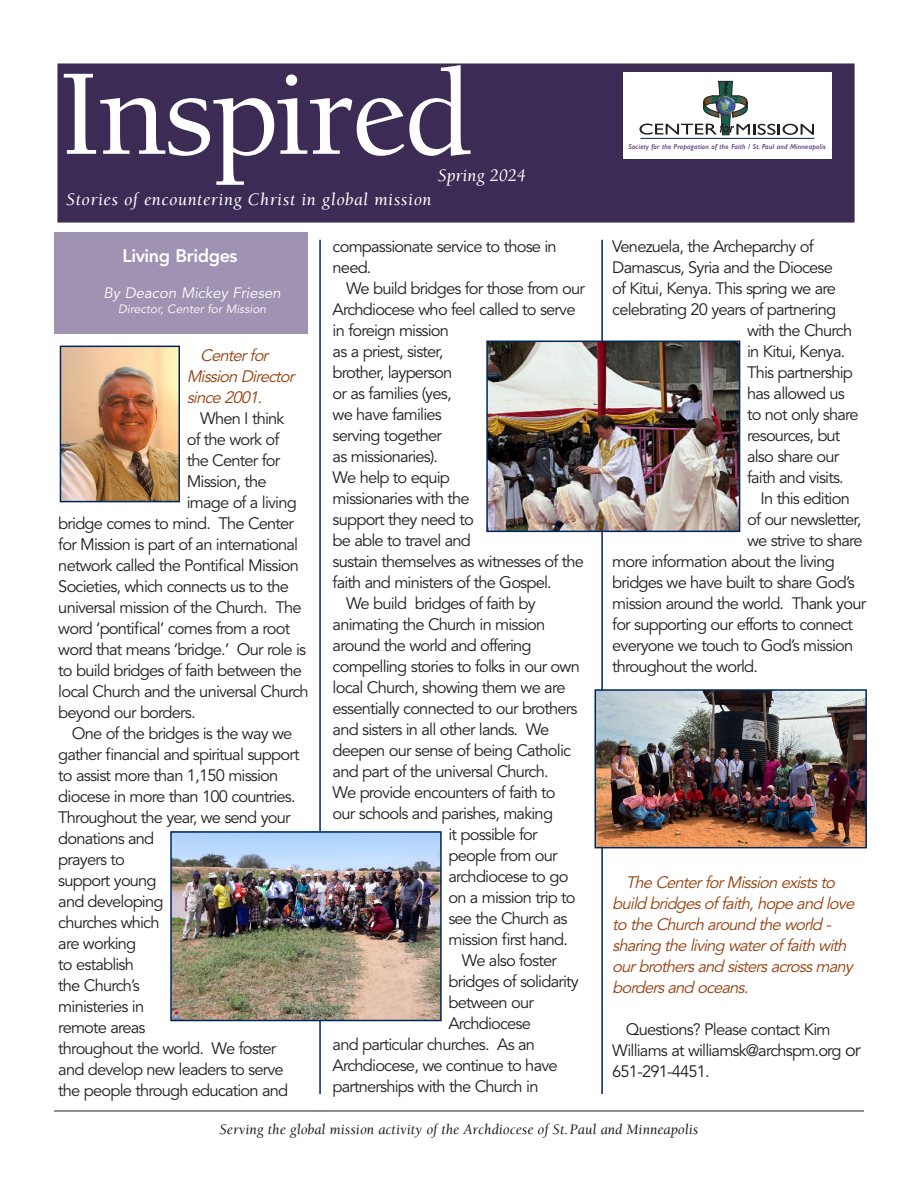
<style>
.page{position:relative;width:918px;height:1188px;background:#fff}
.page>*{position:absolute;margin:0;border:0;box-sizing:border-box;transform-origin:0 0}
.t1{font:500 126px "Berkeley Std";letter-spacing:-.02em;color:#fff}
.t2{font:italic 18px "Berkeley Std";letter-spacing:.03em;color:#fff}
.t3{font:800 18px "Avenir LT Std";letter-spacing:-.02em;color:#fff}
.t4{font:italic 18px "Berkeley Std";color:#fff}
.t5{font:16.5px/21px "Avenir LT Std";letter-spacing:-.05em;color:#231f20}
.t6{font:italic 16.5px/21px "Avenir LT Std";letter-spacing:-.05em;color:#96400e}
.t7{font:italic 15px "Avenir LT Std";color:#fff}
.t8{font:italic 14.85px "Berkeley Std";color:#231f20}
.t9{font:italic 12px "Avenir LT Std";color:#fff}
.t10{font:italic 7.2px "Gill Sans";letter-spacing:.04em;color:#47186a}
.s1{font-size:18px}
</style>
<div class="page">
<div style="left:58px;top:64px;width:796px;height:158px;background:#3b2b55"></div>
<div style="left:57px;top:63px;width:798px;height:160px;border:2px solid #3b2b55"></div>
<hr style="left:319px;top:240px;width:2px;height:854px;background:#00255d">
<div style="left:54px;top:232px;width:253px;height:102px;background:#a092b2"></div>
<div style="left:623px;top:72px;width:209px;height:87px;background:#fff"></div>
<svg style="left:639px;top:81px;width:175px;height:55px"></svg>
<hr style="left:640px;top:138px;width:174px;height:1px;background:#00255d">
<img style="left:63px;top:349px;width:114px;height:150px">
<div style="left:60px;top:346px;width:120px;height:156px;border:2px solid #00255d"></div>
<hr style="left:601px;top:240px;width:2px;height:854px;background:#00255d">
<img style="left:173px;top:834px;width:266px;height:184px">
<div style="left:170px;top:831px;width:272px;height:190px;border:2px solid #00255d"></div>
<img style="left:489px;top:344px;width:248px;height:185px">
<div style="left:486px;top:341px;width:254px;height:191px;border:2px solid #00255d"></div>
<img style="left:598px;top:692px;width:266px;height:153px">
<div style="left:595px;top:689px;width:272px;height:159px;border:2px solid #00255d"></div>
<hr style="left:54px;top:1111px;width:810px;height:1px;background:#231f20">
<p class="t1" style="left:59px;top:47px;width:415px">Inspired</p>
<p class="t2" style="left:66px;top:190px;width:367px">Stories of encountering Christ in global mission</p>
<p class="t3" style="left:122px;top:245px;width:117px">Living Bridges</p>
<p class="t7" style="left:103px;top:284px;width:179px">By Deacon Mickey Friesen</p>
<p class="t9" style="left:118px;top:302px;width:149px">Director, Center for Mission</p>
<p class="t4" style="left:438px;top:165px;width:89px">Spring 2024</p>
<p class="t5" style="left:333px;top:237px;width:226px">compassionate service to those in need.</p>
<p class="t5" style="left:333px;top:279px;width:254px;text-indent:14px">We build bridges for those from our<br>Archdiocese who feel called to serve in foreign mission<br>as a priest, sister,<br>brother, layperson<br>or as families (yes,<br>we have families<br>serving together<br>as missionaries).<br>We help to equip<br>missionaries with the<br>support they need to<br>be able to travel and<br>sustain themselves as witnesses of the faith and ministers of the Gospel.</p>
<p class="t5" style="left:346px;top:594px;width:191px">We build bridges of faith by</p>
<p class="t5" style="left:333px;top:615px;width:214px">animating the Church in mission</p>
<p class="t5" style="left:333px;top:636px;width:201px">around the world and offering</p>
<p class="t5" style="left:333px;top:657px;width:249px">compelling stories to folks in our own</p>
<p class="t5" style="left:333px;top:678px;width:234px">local Church, showing them we are</p>
<p class="t5" style="left:333px;top:699px;width:246px">essentially connected to our brothers</p>
<p class="t5" style="left:333px;top:720px;width:218px">and sisters in all other lands. We</p>
<p class="t5" style="left:333px;top:741px;width:240px">deepen our sense of being Catholic</p>
<p class="t5" style="left:333px;top:762px;width:218px">and part of the universal Church.</p>
<p class="t5" style="left:333px;top:783px;width:225px">We provide encounters of faith to</p>
<p class="t5" style="left:333px;top:804px;width:222px">our schools and parishes, making</p>
<p class="t5" style="left:448px;top:825px;width:91px">it possible for</p>
<p class="t5" style="left:448px;top:846px;width:111px">people from our</p>
<p class="t5" style="left:448px;top:867px;width:122px">archdiocese to go</p>
<p class="t5" style="left:448px;top:888px;width:129px">on a mission trip to</p>
<p class="t5" style="left:448px;top:909px;width:121px">see the Church as</p>
<p class="t5" style="left:448px;top:930px;width:121px">mission first hand.</p>
<p class="t5" style="left:462px;top:951px;width:96px">We also foster</p>
<p class="t5" style="left:448px;top:972px;width:132px">bridges of solidarity</p>
<p class="t5" style="left:448px;top:993px;width:87px">between our</p>
<p class="t5" style="left:448px;top:1014px;width:84px">Archdiocese</p>
<p class="t5" style="left:333px;top:1035px;width:204px">and particular churches. As an</p>
<p class="t5" style="left:333px;top:1056px;width:227px">Archdiocese, we continue to have</p>
<p class="t5" style="left:333px;top:1077px;width:207px">partnerships with the Church in</p>
<p class="t6" style="left:187px;top:345px;width:113px;text-indent:14px">Centerfor<br>MissionDirector since2001.</p>
<p class="t5" style="left:200px;top:408px;width:86px">When I think</p>
<p class="t5" style="left:187px;top:429px;width:94px">of the work of</p>
<p class="t5" style="left:187px;top:450px;width:95px">the Center for</p>
<p class="t5" style="left:187px;top:471px;width:82px">Mission, the</p>
<p class="t5" style="left:187px;top:492px;width:112px">image of a living</p>
<p class="t5" style="left:58px;top:513px;width:237px">bridge comes to mind. The Center</p>
<p class="t5" style="left:58px;top:534px;width:241px">for Mission is part of an international</p>
<p class="t5" style="left:58px;top:555px;width:242px">network called the Pontifical Mission</p>
<p class="t5" style="left:58px;top:576px;width:232px">Societies, which connects us to the</p>
<p class="t5" style="left:58px;top:597px;width:245px">universal mission of the Church. The</p>
<p class="t5" style="left:58px;top:618px;width:234px">word ‘pontifical’ comes from a root</p>
<p class="t5" style="left:58px;top:639px;width:249px">word that means ‘bridge.’ Our role is</p>
<p class="t5" style="left:58px;top:660px;width:245px">to build bridges of faith between the</p>
<p class="t5" style="left:58px;top:681px;width:252px">local Church and the universal Church</p>
<p class="t5" style="left:58px;top:702px;width:139px">beyond our borders.</p>
<p class="t5" style="left:58px;top:723px;width:243px;text-indent:14px">One of the bridges is the way we gather financial and spiritual support to assist more than 1,150 mission diocese in more than 100 countries.<br>Throughout the year, we send your donations and<br>prayers to<br>support young<br>and developing<br>churches which<br>are working<br>to establish<br>the Church’s<br>ministeries in<br>remote areas<br>throughout the world. We foster and develop new leaders to serve the people through education and</p>
<p class="t10" style="left:629px;top:143px;width:199px">Society for the Propagation of the Faith / St. Paul and Minneapolis</p>
<p class="t5" style="left:612px;top:237px;width:203px">Venezuela, the Archeparchy of</p>
<p class="t5" style="left:612px;top:258px;width:222px">Damascus, Syria and the Diocese</p>
<p class="t5" style="left:612px;top:279px;width:225px">of Kitui, Kenya. This spring we are</p>
<p class="t5" style="left:612px;top:300px;width:225px">celebrating 20 years of partnering</p>
<p class="t5" style="left:747px;top:321px;width:107px">with the Church</p>
<p class="t5" style="left:747px;top:342px;width:100px">in Kitui, Kenya.</p>
<p class="t5" style="left:747px;top:363px;width:107px">This partnership</p>
<p class="t5" style="left:747px;top:384px;width:99px">has allowed us</p>
<p class="t5" style="left:747px;top:405px;width:113px">to not only share</p>
<p class="t5" style="left:747px;top:426px;width:95px">resources, but</p>
<p class="t5" style="left:747px;top:447px;width:94px">also share our</p>
<p class="t5" style="left:747px;top:468px;width:98px">faith and visits.</p>
<p class="t5" style="left:761px;top:489px;width:91px">In this edition</p>
<p class="t5" style="left:747px;top:510px;width:116px">of our newsletter,</p>
<p class="t5" style="left:747px;top:531px;width:117px">we strive to share</p>
<p class="t5" style="left:612px;top:552px;width:224px">more information about the living</p>
<p class="t5" style="left:612px;top:573px;width:244px">bridges we have built to share God’s</p>
<p class="t5" style="left:612px;top:594px;width:255px">mission around the world. Thank your</p>
<p class="t5" style="left:612px;top:615px;width:242px">for supporting our efforts to connect</p>
<p class="t5" style="left:612px;top:636px;width:242px">everyone we touch to God’s mission</p>
<p class="t5" style="left:612px;top:657px;width:147px">throughout the world.</p>
<p class="t6" style="left:612px;top:873px;width:248px;text-indent:14px">TheCenterforMissionexiststo buildbridgesof faith,hopeandlove totheChurcharoundtheworld&shy;sharingthelivingwaterof faithwith ourbrothersandsistersacrossmany bordersandoceans.</p>
<p class="t5" style="left:612px;top:1020px;width:250px;text-indent:14px">Questions? Please contact Kim<br>Williams at williamsk@archspm.org <span class="s1">or<br></span>651-291-4451.</p>
<p class="t8" style="left:220px;top:1121px;width:480px">Serving the global mission activity of the Archdiocese of St.Paul and Minneapolis</p>
</div>
